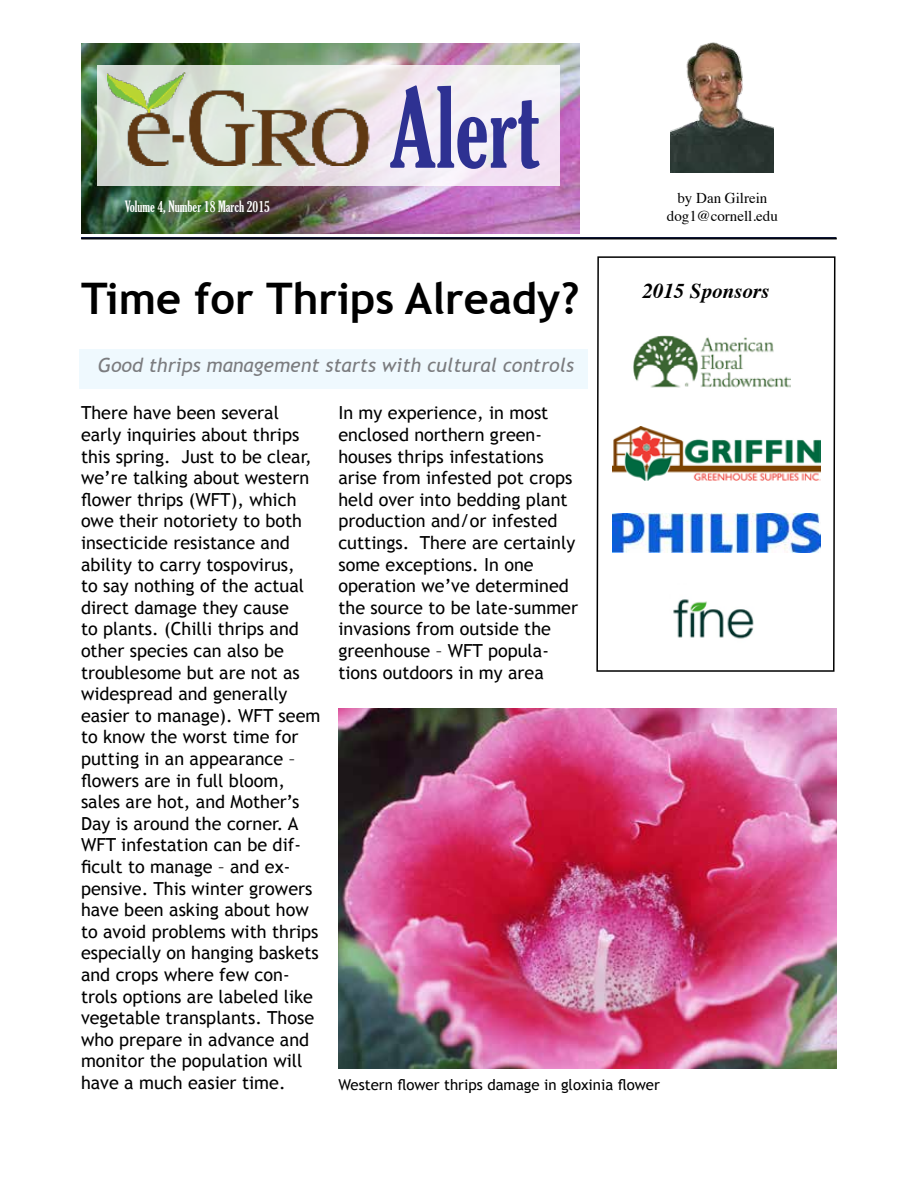
<style>
.page{position:relative;width:918px;height:1188px;background:#fff}
.page>*{position:absolute;margin:0;border:0;box-sizing:border-box;transform-origin:0 0}
.t1{font:extra-condensed 108px "Gloucester";color:#2e3192}
.t2{font:700 43.5px "Trebuchet MS";color:#000}
.t3{font:italic 700 21px "Times";color:#000}
.t4{font:italic 19.5px "Trebuchet MS";color:#7b7c7f}
.t5{font:18px/21.6px "Trebuchet MS";color:#000}
.t6{font:15px "Trebuchet MS";color:#000}
.t7{font:15px/18px "Times";color:#000;text-align:center}
.t8{font:extra-condensed 15px "Gloucester";color:#fff}
</style>
<div class="page">
<div style="left:82px;top:238px;width:754px;height:1px;border:1px solid #000"></div>
<svg style="left:596px;top:256px;width:240px;height:416px"></svg>
<img style="left:82px;top:44px;width:498px;height:189px">
<div style="left:79px;top:349px;width:509px;height:40px;background:#eff9fe"></div>
<svg style="left:97px;top:65px;width:462px;height:121px;fill:#f3eaf2"></svg>
<img style="left:108px;top:71px;width:265px;height:95px">
<img style="left:671px;top:42px;width:103px;height:131px">
<img style="left:633px;top:336px;width:158px;height:53px">
<img style="left:338px;top:709px;width:499px;height:360px">
<img style="left:612px;top:426px;width:209px;height:55px">
<img style="left:612px;top:514px;width:209px;height:38px">
<img style="left:670px;top:584px;width:87px;height:72px">
<p class="t8" style="left:125px;top:198px;width:147px">Volume 4, Number 18 March 2015</p>
<h1 class="t1" style="left:389px;top:66px;width:152px">Alert</h1>
<h2 class="t2" style="left:81px;top:272px;width:500px">Time for Thrips Already?</h2>
<p class="t4" style="left:98px;top:354px;width:478px">Good thrips management starts with cultural controls</p>
<p class="t7" style="left:667px;top:188px;width:112px">by Dan Gilrein dog1@cornell.edu</p>
<p class="t3" style="left:643px;top:271px;width:128px">2015 Sponsors</p>
<p class="t5" style="left:81px;top:402px;width:241px">There have been several early inquiries about thrips this spring. Just to be clear, we’re talking about western flower thrips (WFT), which owe their notoriety to both insecticide resistance and ability to carry tospovirus,<br>to say nothing of the actual direct damage they cause<br>to plants. (Chilli thrips and other species can also be troublesome but are not as widespread and generally easier to manage). WFT seem to know the worst time for putting in an appearance – flowers are in full bloom, sales are hot, and Mother’s<br>Day is around the corner. A<br>WFT infestation can be dif&shy;ficult to manage – and ex&shy;pensive. This winter growers have been asking about how to avoid problems with thrips especially on hanging baskets and crops where few con&shy;trols options are labeled like vegetable transplants. Those who prepare in advance and monitor the population will have a much easier time.</p>
<p class="t5" style="left:338px;top:402px;width:241px">In my experience, in most enclosed northern green&shy;houses thrips infestations arise from infested pot crops held over into bedding plant production and/or infested cuttings. There are certainly some exceptions. In one operation we’ve determined the source to be late-summer invasions from outside the greenhouse – WFT popula&shy;tions outdoors in my area</p>
<p class="t6" style="left:338px;top:1076px;width:323px">Western flower thrips damage in gloxinia flower</p>
</div>
